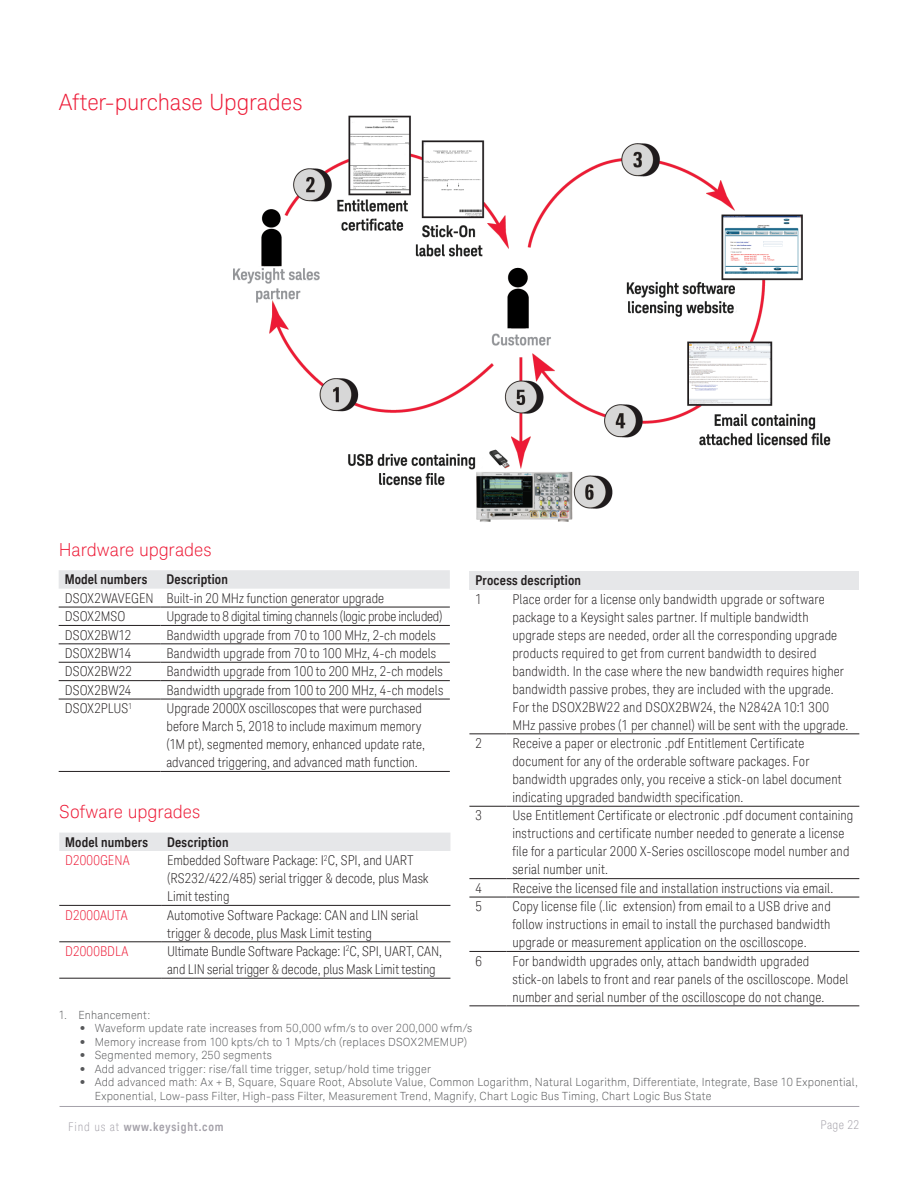
<style>
.page{position:relative;width:918px;height:1188px;background:#fff}
.page>*{position:absolute;margin:0;border:0;box-sizing:border-box;transform-origin:0 0}
.K_Heading_1{font:300 22.5px "Keysight Sans";letter-spacing:-.005em;color:#ed1a36}
.K_Heading_2{font:300 18px "Keysight Sans";color:#ed1a36}
.K_Table_Text{font:300 condensed 13.5px/18px "Keysight Sans";letter-spacing:.01em;color:#231f20}
.K_Table_Heading_1{font:700 13.5px "Keysight Sans Condensed";letter-spacing:.015em;color:#231f20}
.K_Table_Text-2{font:300 condensed 13.5px "Keysight Sans";letter-spacing:-.02em;color:#231f20}
.K_Table_Text-3{font:300 condensed 13.5px "Keysight Sans";letter-spacing:.005em;color:#ed1a36}
.t1{font:700 12px "Keysight Sans Condensed";letter-spacing:.07em;color:#a4a1a9}
.t2{font:300 condensed 12px "Keysight Sans";letter-spacing:.03em;color:#a4a1a9}
.t3{font:300 11.25px/13.5px "Keysight Sans";letter-spacing:.015em;color:#57585a}
.s1{font-family:"Helvetica Neue LT Std";font-weight:100;font-stretch:condensed}
.s2{font-family:"Keysight Sans";font-weight:300;font-stretch:condensed}
</style>
<div class="page">
<hr style="left:60px;top:1106px;width:799px;height:1px;background:#a4a1a9">
<img style="left:233px;top:115px;width:598px;height:407px">
<div style="left:59px;top:570px;width:391px;height:19px;background:#e6e7e9"></div>
<hr style="left:59px;top:625px;width:102px;height:1px;background:#231f20">
<hr style="left:161px;top:625px;width:289px;height:1px;background:#231f20">
<hr style="left:59px;top:643px;width:102px;height:1px;background:#231f20">
<hr style="left:161px;top:643px;width:289px;height:1px;background:#231f20">
<hr style="left:59px;top:662px;width:102px;height:1px;background:#231f20">
<hr style="left:161px;top:662px;width:289px;height:1px;background:#231f20">
<hr style="left:59px;top:680px;width:102px;height:1px;background:#231f20">
<hr style="left:161px;top:680px;width:289px;height:1px;background:#231f20">
<hr style="left:59px;top:699px;width:102px;height:1px;background:#231f20">
<hr style="left:161px;top:699px;width:289px;height:1px;background:#231f20">
<hr style="left:59px;top:771px;width:102px;height:1px;background:#231f20">
<hr style="left:161px;top:771px;width:289px;height:1px;background:#231f20">
<hr style="left:59px;top:607px;width:102px;height:1px;background:#231f20">
<hr style="left:161px;top:607px;width:289px;height:1px;background:#231f20">
<div style="left:59px;top:833px;width:391px;height:18px;background:#e6e7e9"></div>
<hr style="left:59px;top:941px;width:102px;height:1px;background:#231f20">
<hr style="left:161px;top:941px;width:289px;height:1px;background:#231f20">
<hr style="left:59px;top:978px;width:102px;height:1px;background:#231f20">
<hr style="left:161px;top:978px;width:289px;height:1px;background:#231f20">
<hr style="left:59px;top:905px;width:102px;height:1px;background:#231f20">
<hr style="left:161px;top:905px;width:289px;height:1px;background:#231f20">
<div style="left:469px;top:571px;width:390px;height:18px;background:#e6e7e9"></div>
<hr style="left:469px;top:806px;width:37px;height:1px;background:#231f20">
<hr style="left:506px;top:806px;width:353px;height:1px;background:#231f20">
<hr style="left:469px;top:878px;width:37px;height:1px;background:#231f20">
<hr style="left:506px;top:878px;width:353px;height:1px;background:#231f20">
<hr style="left:469px;top:897px;width:37px;height:1px;background:#231f20">
<hr style="left:506px;top:897px;width:353px;height:1px;background:#231f20">
<hr style="left:469px;top:951px;width:37px;height:1px;background:#231f20">
<hr style="left:506px;top:951px;width:353px;height:1px;background:#231f20">
<hr style="left:469px;top:1005px;width:37px;height:1px;background:#231f20">
<hr style="left:506px;top:1005px;width:353px;height:1px;background:#231f20">
<hr style="left:469px;top:733px;width:37px;height:1px;background:#231f20">
<hr style="left:506px;top:733px;width:353px;height:1px;background:#231f20">
<p class="K_Heading_1" style="left:59px;top:89px;width:245px">After-purchase Upgrades</p>
<p class="K_Heading_2" style="left:59px;top:539px;width:154px">Hardware upgrades</p>
<p class="K_Table_Heading_1" style="left:65px;top:571px;width:84px">Model numbers</p>
<p class="K_Table_Heading_1" style="left:167px;top:571px;width:63px">Description</p>
<p class="K_Table_Text" style="left:65px;top:589px;width:90px">DSOX2WAVEGEN</p>
<p class="K_Table_Text" style="left:167px;top:589px;width:219px">Built-in 20 MHz function generator upgrade</p>
<p class="K_Table_Text" style="left:65px;top:607px;width:62px">DSOX2MSO</p>
<p class="K_Table_Text-2" style="left:167px;top:608px;width:278px">Upgrade to 8 digital timing channels (logic probe included)</p>
<p class="K_Table_Text" style="left:65px;top:626px;width:68px">DSOX2BW12</p>
<p class="K_Table_Text" style="left:167px;top:626px;width:271px">Bandwidth upgrade from 70 to 100 MHz, 2-ch models</p>
<p class="K_Table_Text" style="left:65px;top:644px;width:68px">DSOX2BW14</p>
<p class="K_Table_Text" style="left:167px;top:644px;width:271px">Bandwidth upgrade from 70 to 100 MHz, 4-ch models</p>
<p class="K_Table_Text" style="left:65px;top:663px;width:69px">DSOX2BW22</p>
<p class="K_Table_Text" style="left:167px;top:663px;width:278px">Bandwidth upgrade from 100 to 200 MHz, 2-ch models</p>
<p class="K_Table_Text" style="left:65px;top:681px;width:68px">DSOX2BW24</p>
<p class="K_Table_Text" style="left:167px;top:681px;width:278px">Bandwidth upgrade from 100 to 200 MHz, 4-ch models</p>
<p class="K_Table_Text" style="left:65px;top:699px;width:69px">DSOX2PLUS<sup>1</sup></p>
<p class="K_Table_Text" style="left:167px;top:699px;width:260px">Upgrade 2000X oscilloscopes that were purchased before March 5, 2018 to include maximum memory (1M pt), segmented memory, enhanced update rate, advanced triggering, and advanced math function.</p>
<p class="K_Heading_2" style="left:59px;top:801px;width:142px">Sofware upgrades</p>
<p class="K_Table_Heading_1" style="left:65px;top:834px;width:84px">Model numbers</p>
<p class="K_Table_Heading_1" style="left:167px;top:834px;width:63px">Description</p>
<p class="K_Table_Text-3" style="left:65px;top:852px;width:66px">D2000GENA</p>
<p class="K_Table_Text" style="left:167px;top:851px;width:263px">Embedded Software Package: I<sup>2</sup>C, SPI, and UART (RS232/422/485) serial trigger &amp; decode, plus Mask<br>Limit testing</p>
<p class="K_Table_Text-3" style="left:65px;top:907px;width:64px">D2000AUTA</p>
<p class="K_Table_Text" style="left:167px;top:906px;width:253px">Automotive Software Package: CAN and LIN serial trigger &amp; decode, plus Mask Limit testing</p>
<p class="K_Table_Text-3" style="left:65px;top:943px;width:65px">D2000BDLA</p>
<p class="K_Table_Text" style="left:167px;top:942px;width:276px">Ultimate Bundle Software Package: I<sup>2</sup>C, SPI, UART, CAN, and LIN serial trigger &amp; decode, plus Mask Limit testing</p>
<p class="K_Table_Heading_1" style="left:475px;top:572px;width:107px">Process description</p>
<p class="K_Table_Text" style="left:475px;top:590px;width:8px">1</p>
<p class="K_Table_Text" style="left:512px;top:590px;width:338px">Place order for a license only bandwidth upgrade or software package to a Keysight sales partner. If multiple bandwidth upgrade steps are needed, order all the corresponding upgrade products required to get from current bandwidth to desired bandwidth. In the case where the new bandwidth requires higher bandwidth passive probes, they are included with the upgrade.<br>For the DSOX2BW22 and DSOX2BW24, the N2842A 10:1 300<br>MHz passive probes (1 per channel) will be sent with the upgrade.</p>
<p class="K_Table_Text" style="left:475px;top:734px;width:8px">2</p>
<p class="K_Table_Text" style="left:512px;top:734px;width:331px">Receive a paper or electronic .pdf Entitlement Certificate document for any of the orderable software packages. For bandwidth upgrades only, you receive a stick-on label document indicating upgraded bandwidth specification.</p>
<p class="K_Table_Text" style="left:475px;top:807px;width:8px">3</p>
<p class="K_Table_Text" style="left:512px;top:807px;width:342px">Use Entitlement Certificate or electronic .pdf document containing instructions and certificate number needed to generate a license file for a particular 2000 X-Series oscilloscope model number and serial number unit.</p>
<p class="K_Table_Text" style="left:475px;top:879px;width:8px">4</p>
<p class="K_Table_Text" style="left:512px;top:879px;width:322px">Receive the licensed file and installation instructions via email.</p>
<p class="K_Table_Text" style="left:475px;top:897px;width:8px">5</p>
<p class="K_Table_Text" style="left:512px;top:897px;width:320px;text-align:justify">Copy license file (.lic extension) from email to a USB drive and follow instructions in email to install the purchased bandwidth upgrade or measurement application on the oscilloscope.</p>
<p class="K_Table_Text" style="left:475px;top:952px;width:8px">6</p>
<p class="K_Table_Text" style="left:512px;top:952px;width:338px">For bandwidth upgrades only, attach bandwidth upgraded stick-on labels to front and rear panels of the oscilloscope. Model number and serial number of the oscilloscope do not change.</p>
<p class="t3" style="left:59px;top:1008px;width:93px">1. Enhancement:</p>
<p class="t3" style="left:80px;top:1022px;width:394px"><span class="s1">•</span> Waveform update rate increases from 50,000 wfm/s to over 200,000 wfm/s</p>
<p class="t3" style="left:80px;top:1035px;width:389px"><span class="s1">•</span> Memory increase from 100 kpts/ch to 1 Mpts/ch (replaces DSOX2MEMUP)</p>
<p class="t3" style="left:80px;top:1049px;width:194px"><span class="s1">•</span> Segmented memory, 250 segments</p>
<p class="t3" style="left:80px;top:1062px;width:353px"><span class="s1">•</span> Add advanced trigger: rise/fall time trigger, setup/hold time trigger</p>
<p class="t3" style="left:95px;top:1076px;width:765px;text-indent:-15px"><span class="s1">•</span> Add advanced math: Ax + B, Square, Square Root, Absolute Value, Common Logarithm, Natural Logarithm, Differentiate, Integrate, Base 10 Exponential,<br>Exponential, Low-pass Filter, High-pass Filter, Measurement Trend, Magnify, Chart Logic Bus Timing, Chart Logic Bus State</p>
<p class="t1" style="left:68px;top:1119px;width:157px"><span class="s2">Find us at</span> www.keysight.com</p>
<p class="t2" style="left:821px;top:1117px;width:40px">Page 22</p>
</div>
